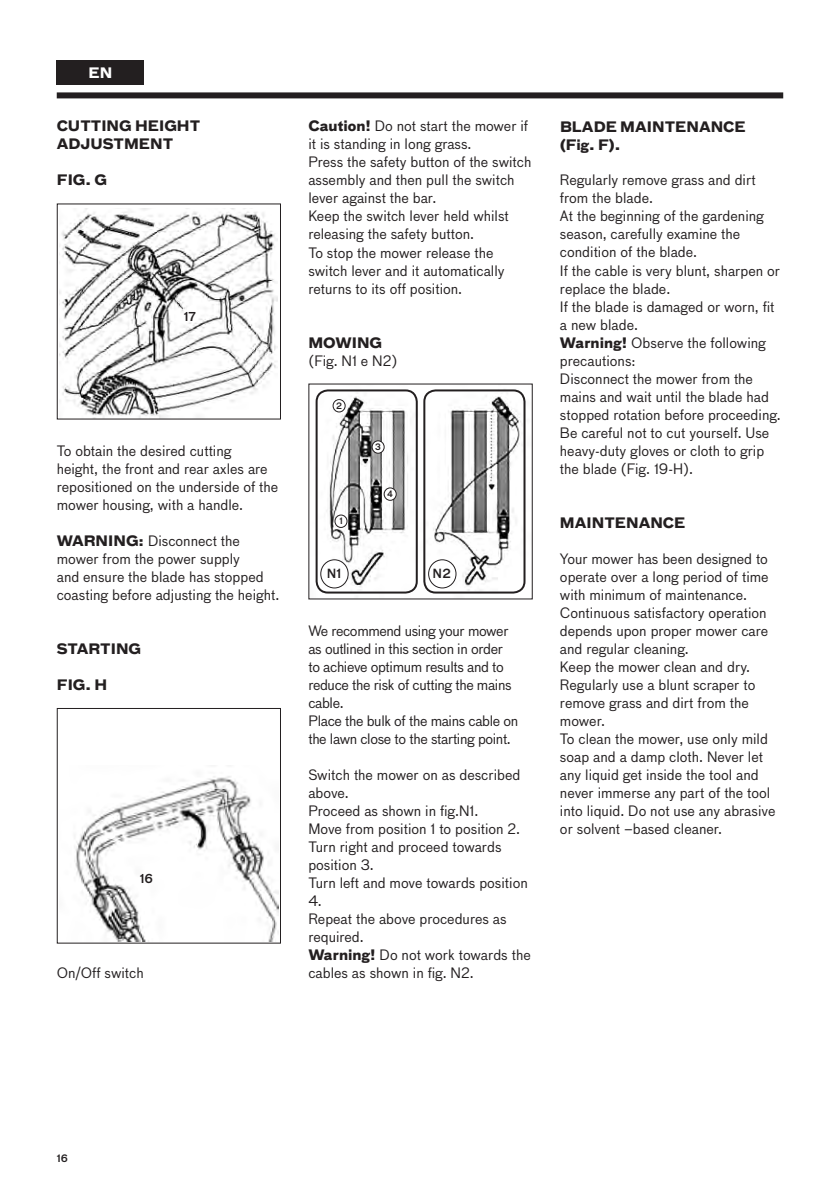
<style>
.page{position:relative;width:840px;height:1191px;background:#fff}
.page>*{position:absolute;margin:0;border:0;box-sizing:border-box;transform-origin:0 0}
.t1{font:14px/18px "Bau LF";color:#231f20}
.t2{font:14px/18px "Bau LF";letter-spacing:-.025em;color:#231f20}
.t3{font:700 14px/18px "Bau LF";color:#231f20}
.t4{font:700 14px "Bau LF";color:#fff}
.t5{font:500 12.4px "Bau LF";color:#231f20}
.t6{font:500 12px "Bau LF";color:#231f20}
.t7{font:500 10px "Bau LF";color:#231f20}
.t8{font:500 8.6px "Bau LF";color:#231f20}
.s1{font-weight:700}
</style>
<div class="page">
<div style="left:57px;top:92px;width:725px;height:6px;background:#231f20"></div>
<div style="left:57px;top:61px;width:87px;height:24px;background:#231f20"></div>
<img style="left:75px;top:776px;width:203px;height:165px">
<div style="left:57px;top:708px;width:224px;height:235px;border:1px solid #231f20"></div>
<img style="left:60px;top:208px;width:218px;height:209px">
<div style="left:57px;top:203px;width:224px;height:216px;border:1px solid #231f20"></div>
<img style="left:318px;top:390px;width:208px;height:204px">
<div style="left:372px;top:441px;width:12px;height:12px;background:#fff;border-radius:50%"></div>
<div style="left:371px;top:440px;width:13px;height:14px;border:1px solid #231f20;border-radius:50%"></div>
<div style="left:384px;top:488px;width:12px;height:12px;background:#fff;border-radius:50%"></div>
<div style="left:383px;top:487px;width:13px;height:14px;border:1px solid #231f20;border-radius:50%"></div>
<div style="left:333px;top:399px;width:12px;height:13px;background:#fff;border-radius:50%"></div>
<div style="left:332px;top:399px;width:13px;height:13px;border:1px solid #231f20;border-radius:50%"></div>
<div style="left:335px;top:515px;width:12px;height:12px;background:#fff;border-radius:50%"></div>
<div style="left:334px;top:514px;width:13px;height:14px;border:1px solid #231f20;border-radius:50%"></div>
<div style="left:315px;top:389px;width:102px;height:204px;border:2px solid #231f20;border-radius:11px"></div>
<div style="left:423px;top:389px;width:102px;height:204px;border:2px solid #231f20;border-radius:11px"></div>
<div style="left:428px;top:560px;width:28px;height:28px;background:#fff;border-radius:50%"></div>
<div style="left:428px;top:559px;width:28px;height:29px;border:1px solid #231f20;border-radius:50%"></div>
<div style="left:320px;top:560px;width:28px;height:28px;background:#fff;border-radius:50%"></div>
<div style="left:320px;top:559px;width:28px;height:29px;border:1px solid #231f20;border-radius:50%"></div>
<p class="t4" style="left:88px;top:63px;width:25px">EN</p>
<p class="t3" style="left:57px;top:117px;width:145px">CUTTING HEIGHT<br>ADJUSTMENT</p>
<p class="t3" style="left:57px;top:171px;width:52px">FIG. G</p>
<p class="t6" style="left:184px;top:308px;width:14px">17</p>
<p class="t1" style="left:57px;top:441px;width:223px">To obtain the desired cutting<br>height, the front and rear axles are repositioned on the underside of the mower housing, with a handle.</p>
<p class="t1" style="left:57px;top:532px;width:224px"><span class="s1">WARNING:</span> Disconnect the mower from the power supply<br>and ensure the blade has stopped coasting before adjusting the height.</p>
<p class="t3" style="left:57px;top:640px;width:86px">STARTING</p>
<p class="t3" style="left:57px;top:676px;width:52px">FIG. H</p>
<p class="t6" style="left:140px;top:869px;width:15px">16</p>
<p class="t1" style="left:57px;top:963px;width:88px">On/Off switch</p>
<p class="t1" style="left:308px;top:117px;width:221px"><span class="s1">Caution!</span> Do not start the mower if it is standing in long grass.</p>
<p class="t1" style="left:308px;top:153px;width:224px">Press the safety button of the switch assembly and then pull the switch lever against the bar.</p>
<p class="t1" style="left:308px;top:208px;width:202px">Keep the switch lever held whilst releasing the safety button.</p>
<p class="t1" style="left:308px;top:244px;width:197px">To stop the mower release the switch lever and it automatically returns to its off position.</p>
<p class="t3" style="left:308px;top:334px;width:75px">MOWING</p>
<p class="t1" style="left:308px;top:352px;width:91px">(Fig. N1 e N2)</p>
<p class="t8" style="left:336px;top:400px;width:7px">2</p>
<p class="t8" style="left:339px;top:515px;width:5px">1</p>
<p class="t8" style="left:375px;top:441px;width:7px">3</p>
<p class="t8" style="left:387px;top:488px;width:7px">4</p>
<p class="t5" style="left:326px;top:565px;width:16px">N1</p>
<p class="t5" style="left:432px;top:565px;width:20px">N2</p>
<p class="t2" style="left:308px;top:622px;width:204px">We recommend using your mower as outlined in this section in order to achieve optimum results and to reduce the risk of cutting the mains cable.</p>
<p class="t2" style="left:308px;top:712px;width:211px">Place the bulk of the mains cable on the lawn close to the starting point.</p>
<p class="t1" style="left:308px;top:766px;width:213px">Switch the mower on as described above.</p>
<p class="t1" style="left:308px;top:802px;width:171px">Proceed as shown in fig.N1.</p>
<p class="t1" style="left:308px;top:820px;width:213px">Move from position 1 to position 2.</p>
<p class="t1" style="left:308px;top:838px;width:194px">Turn right and proceed towards position 3.</p>
<p class="t1" style="left:308px;top:874px;width:221px">Turn left and move towards position<br>4.</p>
<p class="t1" style="left:308px;top:910px;width:200px">Repeat the above procedures as required.</p>
<p class="t1" style="left:308px;top:946px;width:224px"><span class="s1">Warning!</span> Do not work towards the cables as shown in fig. N2.</p>
<p class="t3" style="left:559px;top:118px;width:187px">BLADE MAINTENANCE (Fig. F).</p>
<p class="t1" style="left:559px;top:171px;width:197px">Regularly remove grass and dirt from the blade.</p>
<p class="t1" style="left:559px;top:208px;width:205px">At the beginning of the gardening season, carefully examine the condition of the blade.</p>
<p class="t1" style="left:559px;top:262px;width:221px">If the cable is very blunt, sharpen or replace the blade.</p>
<p class="t1" style="left:559px;top:298px;width:216px">If the blade is damaged or worn, fit a new blade.</p>
<p class="t1" style="left:559px;top:334px;width:207px"><span class="s1">Warning!</span> Observe the following precautions:</p>
<p class="t1" style="left:559px;top:370px;width:222px">Disconnect the mower from the mains and wait until the blade had stopped rotation before proceeding.</p>
<p class="t1" style="left:559px;top:424px;width:211px">Be careful not to cut yourself. Use heavy-duty gloves or cloth to grip the blade (Fig. 19-H).</p>
<p class="t3" style="left:559px;top:514px;width:127px">MAINTENANCE</p>
<p class="t1" style="left:559px;top:550px;width:210px">Your mower has been designed to operate over a long period of time with minimum of maintenance.<br>Continuous satisfactory operation depends upon proper mower care and regular cleaning.</p>
<p class="t1" style="left:559px;top:658px;width:192px">Keep the mower clean and dry.</p>
<p class="t1" style="left:559px;top:676px;width:197px">Regularly use a blunt scraper to remove grass and dirt from the mower.</p>
<p class="t1" style="left:559px;top:730px;width:217px">To clean the mower, use only mild soap and a damp cloth. Never let any liquid get inside the tool and never immerse any part of the tool into liquid. Do not use any abrasive or solvent –based cleaner.</p>
<p class="t7" style="left:57px;top:1151px;width:12px">16</p>
</div>
